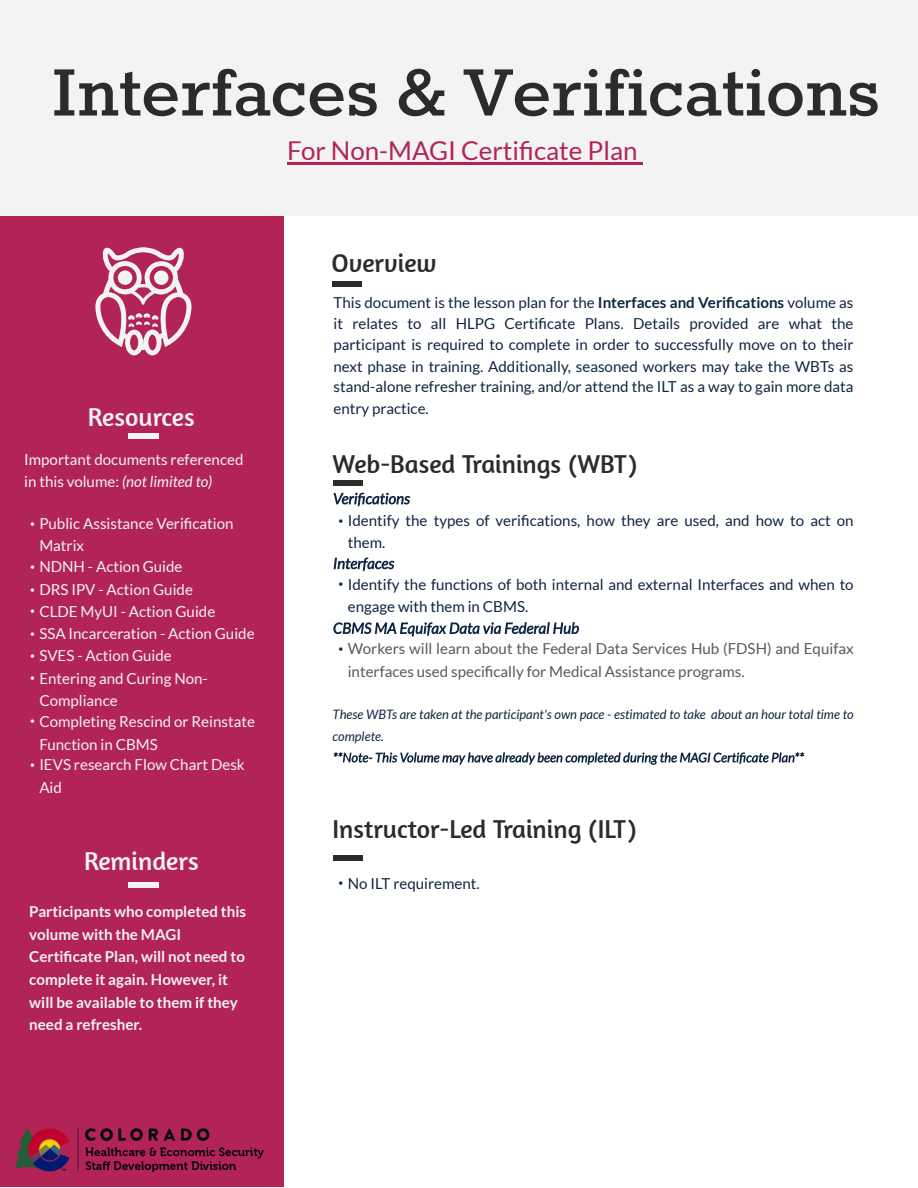
<style>
.page{position:relative;width:918px;height:1188px;background:#fff}
.page>*{position:absolute;margin:0;border:0;box-sizing:border-box;transform-origin:0 0}
.t1{font:700 77.7px "Rokkitt";color:#2b2b2b}
.t2{font:25.95px "Amaranth";color:#2b2b2b}
.t3{font:25.95px "Lato";color:#b22458}
.t4{font:25.95px "Amaranth";color:#f3f3f3}
.t5{font:15.15px/21.1px "Lato";color:#102542}
.t6{font:15.15px/22.6px "Lato";color:#f3f3f3}
.t7{font:700 15.15px/22.6px "Lato";color:#f3f3f3}
.t8{font:15.15px/22.6px "Lato";color:#595959}
.t9{font:italic 12.9px/21.6px "Lato";color:#102542}
.s1{font-style:italic}
.s2{font-family:"Arial";font-size:13.65px}
.s3{font-weight:700}
.s4{font-family:"Arial";font-size:13.65px;color:#102542}
</style>
<div class="page">
<div style="left:0;top:215px;width:284px;height:972px;background:#b22458"></div>
<div style="left:0;top:0;width:918px;height:216px;background:#f3f3f3"></div>
<div style="left:332px;top:281px;width:30px;height:6px;background:#2b2b2b"></div>
<svg style="left:333px;top:493px;width:77px;height:13px"></svg>
<svg style="left:334px;top:558px;width:61px;height:13px"></svg>
<svg style="left:333px;top:622px;width:246px;height:15px"></svg>
<svg style="left:334px;top:752px;width:470px;height:13px"></svg>
<div style="left:333px;top:480px;width:30px;height:5px;background:#2b2b2b"></div>
<div style="left:333px;top:855px;width:30px;height:5px;background:#2b2b2b"></div>
<svg style="left:95px;top:247px;width:97px;height:108px"></svg>
<hr style="left:287px;top:162px;width:356px;height:2px;background:#b22458">
<div style="left:128px;top:434px;width:31px;height:5px;background:#f3f3f3"></div>
<div style="left:128px;top:882px;width:31px;height:5px;background:#f3f3f3"></div>
<img style="left:14px;top:1128px;width:250px;height:44px">
<h1 class="t1" style="left:52px;top:52px;width:830px">Interfaces &amp; Verifications</h1>
<h2 class="t3" style="left:287px;top:134px;width:352px">For Non-MAGI Certificate Plan</h2>
<h2 class="t4" style="left:88px;top:401px;width:108px">Resources</h2>
<p class="t6" style="left:24px;top:449px;width:221px;line-height:21.6px">Important documents referenced in this volume: <span class="s1">(not limited to)</span></p>
<p class="t6" style="left:39px;top:513px;width:196px;line-height:21.6px;text-indent:-9px"><span class="s2">•</span> Public Assistance Verification<br>Matrix</p>
<p class="t6" style="left:30px;top:555px;width:154px"><span class="s2">•</span> NDNH - Action Guide</p>
<p class="t6" style="left:30px;top:578px;width:164px"><span class="s2">•</span> DRS IPV - Action Guide</p>
<p class="t6" style="left:30px;top:599px;width:187px"><span class="s2">•</span> CLDE MyUI - Action Guide</p>
<p class="t6" style="left:30px;top:622px;width:226px"><span class="s2">•</span> SSA Incarceration - Action Guide</p>
<p class="t6" style="left:30px;top:644px;width:143px"><span class="s2">•</span> SVES - Action Guide</p>
<p class="t6" style="left:39px;top:666px;width:170px;text-indent:-9px"><span class="s2">•</span> Entering and Curing Non-<br>Compliance</p>
<p class="t6" style="left:39px;top:710px;width:217px;text-indent:-9px"><span class="s2">•</span> Completing Rescind or Reinstate<br>Function in CBMS</p>
<p class="t6" style="left:39px;top:753px;width:207px;text-indent:-9px"><span class="s2">•</span> IEVS research Flow Chart Desk<br>Aid</p>
<h2 class="t4" style="left:84px;top:846px;width:116px">Reminders</h2>
<p class="t7" style="left:29px;top:900px;width:218px">Participants who completed this volume with the MAGI<br>Certificate Plan, will not need to complete it again. However, it will be available to them if they need a refresher.</p>
<h2 class="t2" style="left:332px;top:248px;width:106px">Overview</h2>
<p class="t5" style="left:334px;top:291px;width:522px;text-align:justify">This document is the lesson plan for the <span class="s3">Interfaces and Verifications</span> volume as it relates to all HLPG Certificate Plans. Details provided are what the participant is required to complete in order to successfully move on to their next phase in training. Additionally, seasoned workers may take the WBTs as stand-alone refresher training, and/or attend the ILT as a way to gain more data entry practice.</p>
<h2 class="t2" style="left:333px;top:449px;width:306px">Web-Based Trainings (WBT)</h2>
<p class="t5" style="left:348px;top:509px;width:507px;line-height:21.6px;text-indent:-9px"><span class="s2">•</span> Identify the types of verifi cations, how they are used, and how to act on them.</p>
<p class="t5" style="left:348px;top:572px;width:507px;line-height:22.6px;text-indent:-9px"><span class="s2">•</span> Identify the functions of both internal and external Interfaces and when to engage with them in CBMS.</p>
<p class="t8" style="left:348px;top:637px;width:507px;text-indent:-9px"><span class="s4">•</span> Workers will learn about the Federal Data Services Hub (FDSH) and Equifax interfaces used specifi cally for Medical Assistance programs.</p>
<p class="t9" style="left:333px;top:703px;width:523px">These WBTs are taken at the participant's own pace - estimated to take about an hour total time to complete.</p>
<h2 class="t2" style="left:333px;top:814px;width:305px">Instructor-Led Training (ILT)</h2>
<p class="t5" style="left:339px;top:872px;width:143px"><span class="s2">•</span> No ILT requirement.</p>
</div>
